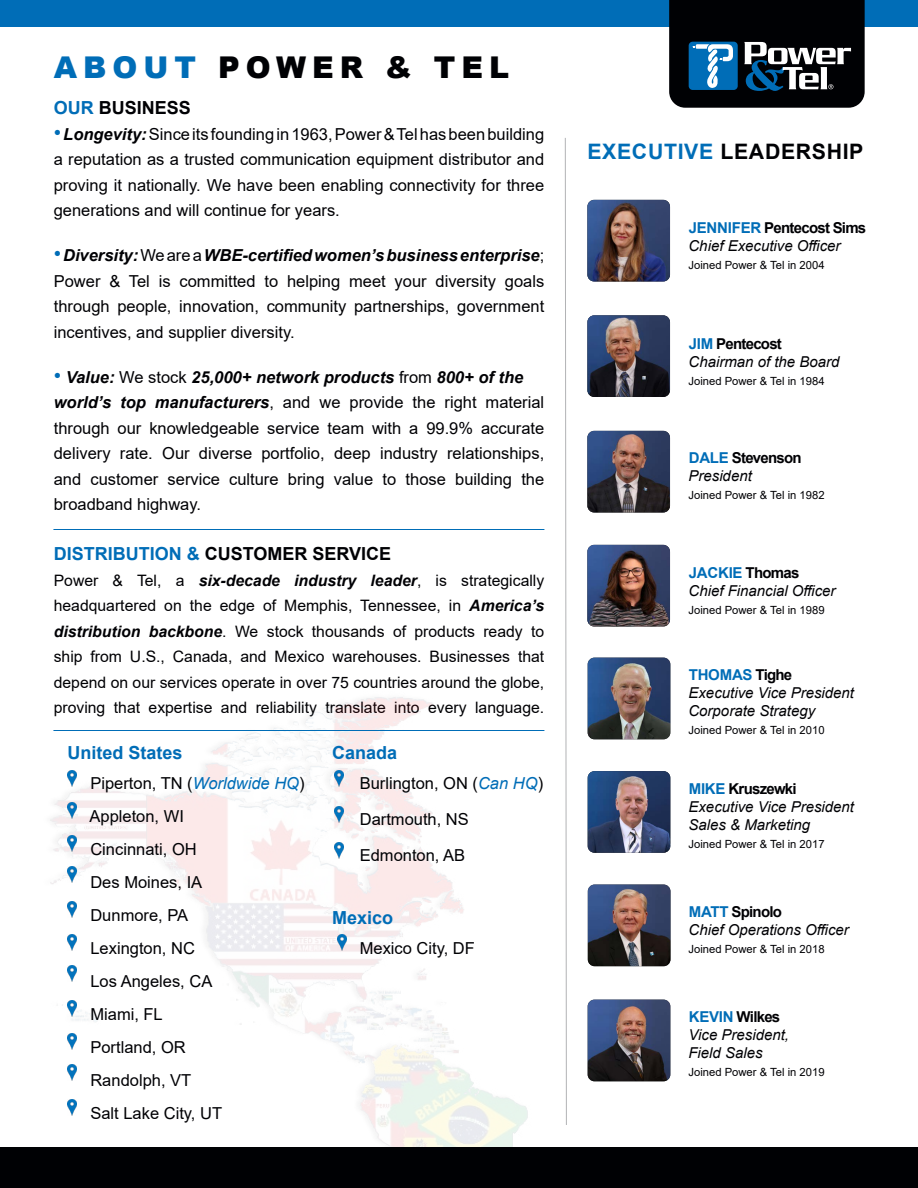
<style>
.page{position:relative;width:918px;height:1188px;background:#fff}
.page>*{position:absolute;margin:0;border:0;box-sizing:border-box;transform-origin:0 0}
.t1{font:900 30px "Arial";letter-spacing:.2em;color:#000104}
.t2{font:700 21.3px "Arial";letter-spacing:.03em;color:#000104}
.t3{font:700 18px "Arial";color:#000104}
.t4{font:700 18px "Arial";color:#006db7}
.t5{font:16.5px/25.5px "Arial";color:#000104}
.t6{font:15.75px/25.5px "Arial";color:#000104;text-align:justify}
.t7{font:italic 15px/18px "Arial";color:#000104}
.t8{font:700 15px/18px "Arial";letter-spacing:-.05em;color:#000104}
.t9{font:11.25px "Arial";color:#000104}
.s1{color:#006db7}
.s2{font-size:21px;color:#006db7}
.s3{font-weight:700;font-style:italic}
.s4{font-style:italic;color:#006db7}
.s5{font-weight:700;font-style:normal;color:#006db7}
.s6{font-weight:700;font-style:normal}
.s7{font-weight:400;font-style:italic}
</style>
<div class="page">
<img style="left:25px;top:940px;width:529px;height:208px">
<img style="left:50px;top:697px;width:495px;height:243px">
<img style="left:588px;top:1000px;width:82px;height:81px">
<svg style="left:565px;top:138px;width:2px;height:987px"></svg>
<div style="left:0;top:0;width:918px;height:27px;background:#006db7"></div>
<div style="left:0;top:1148px;width:918px;height:40px;background:#000104"></div>
<svg style="left:669px;top:0;width:196px;height:108px;background:#1c2934"></svg>
<img style="left:67px;top:771px;width:9px;height:16px">
<img style="left:67px;top:802px;width:9px;height:16px">
<img style="left:67px;top:835px;width:9px;height:16px">
<img style="left:67px;top:867px;width:9px;height:16px">
<img style="left:67px;top:901px;width:9px;height:16px">
<img style="left:67px;top:934px;width:9px;height:16px">
<img style="left:67px;top:966px;width:9px;height:16px">
<img style="left:67px;top:1000px;width:9px;height:16px">
<img style="left:67px;top:1033px;width:9px;height:16px">
<img style="left:334px;top:771px;width:9px;height:16px">
<img style="left:334px;top:807px;width:9px;height:16px">
<img style="left:334px;top:843px;width:9px;height:16px">
<img style="left:337px;top:934px;width:9px;height:16px">
<img style="left:67px;top:1065px;width:9px;height:16px">
<hr style="left:54px;top:529px;width:490px;height:1px;background:#006db7">
<hr style="left:54px;top:730px;width:490px;height:1px;background:#006db7">
<img style="left:67px;top:1099px;width:9px;height:16px">
<img style="left:588px;top:885px;width:82px;height:81px">
<img style="left:588px;top:771px;width:82px;height:82px">
<img style="left:588px;top:658px;width:82px;height:81px">
<img style="left:587px;top:545px;width:83px;height:81px">
<img style="left:587px;top:431px;width:83px;height:81px">
<img style="left:587px;top:315px;width:83px;height:82px">
<img style="left:587px;top:200px;width:83px;height:81px">
<h1 class="t1" style="left:54px;top:46px;width:457px"><span class="s1">ABOUT</span> POWER &amp; TEL</h1>
<p class="t3" style="left:54px;top:95px;width:139px"><span class="s1">OUR</span> BUSINESS</p>
<p class="t5" style="left:54px;top:121px;width:492px;text-align:justify"><span class="s2">•</span><span class="s3">Longevity:</span> Since its founding in 1963, Power &amp; Tel has been building a reputation as a trusted communication equipment distributor and proving it nationally. We have been enabling connectivity for three generations and will continue for years.</p>
<p class="t5" style="left:54px;top:243px;width:492px;text-align:justify"><span class="s2">•</span><span class="s3">Diversity:</span>We are a <span class="s3">WBE-certified women’s business enterprise</span>; Power &amp; Tel is committed to helping meet your diversity goals through people, innovation, community partnerships, government incentives, and supplier diversity.</p>
<p class="t5" style="left:54px;top:364px;width:492px"><span class="s2">•</span> <span class="s3">Value:</span> We stock <span class="s3">25,000+ network products</span> from <span class="s3">800+ of the world’s top manufacturers</span>, and we provide the right material through our knowledgeable service team with a 99.9% accurate delivery rate. Our diverse portfolio, deep industry relationships, and customer service culture bring value to those building the broadband highway.</p>
<p class="t3" style="left:54px;top:541px;width:339px"><span class="s1">DISTRIBUTION &amp;</span> CUSTOMER SERVICE</p>
<p class="t6" style="left:54px;top:567px;width:492px">Power &amp; Tel, a <span class="s3">six-decade industry leader</span>, is strategically headquartered on the edge of Memphis, Tennessee, in <span class="s3">America’s distribution backbone</span>. We stock thousands of products ready to ship from U.S., Canada, and Mexico warehouses. Businesses that depend on our services operate in over 75 countries around the globe, proving that expertise and reliability translate into every language.</p>
<p class="t4" style="left:68px;top:740px;width:117px">United States</p>
<p class="t5" style="left:90px;top:767px;width:217px;line-height:33px">Piperton, TN (<span class="s4">Worldwide HQ</span>)<br>Appleton, WI<br>Cincinnati, OH<br>Des Moines, IA<br>Dunmore, PA<br>Lexington, NC<br>Los Angeles, CA<br>Miami, FL<br>Portland, OR<br>Randolph, VT<br>Salt Lake City, UT</p>
<p class="t4" style="left:332px;top:740px;width:67px">Canada</p>
<p class="t5" style="left:360px;top:765px;width:185px;line-height:36px">Burlington, ON (<span class="s4">Can HQ</span>)<br>Dartmouth, NS<br>Edmonton, AB</p>
<p class="t4" style="left:332px;top:905px;width:63px">Mexico</p>
<p class="t5" style="left:360px;top:935px;width:117px">Mexico City, DF</p>
<p class="t2" style="left:587px;top:137px;width:278px"><span class="s1">EXECUTIVE</span> LEADERSHIP</p>
<p class="t7" style="left:688px;top:219px;width:179px"><span class="s5">JENNIFER</span> <span class="s6">Pentecost Sims<br></span>Chief Executive Officer</p>
<p class="t9" style="left:688px;top:258px;width:138px">Joined Power &amp; Tel in 2004</p>
<p class="t7" style="left:689px;top:335px;width:152px"><span class="s5">JIM</span> <span class="s6">Pentecost<br></span>Chairman of the Board</p>
<p class="t9" style="left:688px;top:373px;width:138px">Joined Power &amp; Tel in 1984</p>
<p class="t8" style="left:688px;top:449px;width:115px"><span class="s1">DALE</span> Stevenson<br><span class="s7">President</span></p>
<p class="t9" style="left:688px;top:487px;width:138px">Joined Power &amp; Tel in 1982</p>
<p class="t7" style="left:689px;top:564px;width:149px"><span class="s5">JACKIE</span> <span class="s6">Thomas<br></span>Chief Financial Officer</p>
<p class="t9" style="left:688px;top:603px;width:138px">Joined Power &amp; Tel in 1989</p>
<p class="t7" style="left:688px;top:666px;width:167px"><span class="s5">THOMAS</span> <span class="s6">Tighe<br></span>Executive Vice President<br>Corporate Strategy</p>
<p class="t9" style="left:688px;top:723px;width:138px">Joined Power &amp; Tel in 2010</p>
<p class="t7" style="left:688px;top:780px;width:167px"><span class="s5">MIKE</span> <span class="s6">Kruszewki<br></span>Executive Vice President<br>Sales &amp; Marketing</p>
<p class="t9" style="left:688px;top:837px;width:138px">Joined Power &amp; Tel in 2017</p>
<p class="t7" style="left:689px;top:903px;width:162px"><span class="s5">MATT</span> <span class="s6">Spinolo<br></span>Chief Operations Officer</p>
<p class="t9" style="left:688px;top:942px;width:138px">Joined Power &amp; Tel in 2018</p>
<p class="t7" style="left:688px;top:1008px;width:102px"><span class="s5">KEVIN</span> <span class="s6">Wilkes<br></span>Vice President,<br>Field Sales</p>
<p class="t9" style="left:688px;top:1065px;width:138px">Joined Power &amp; Tel in 2019</p>
</div>
